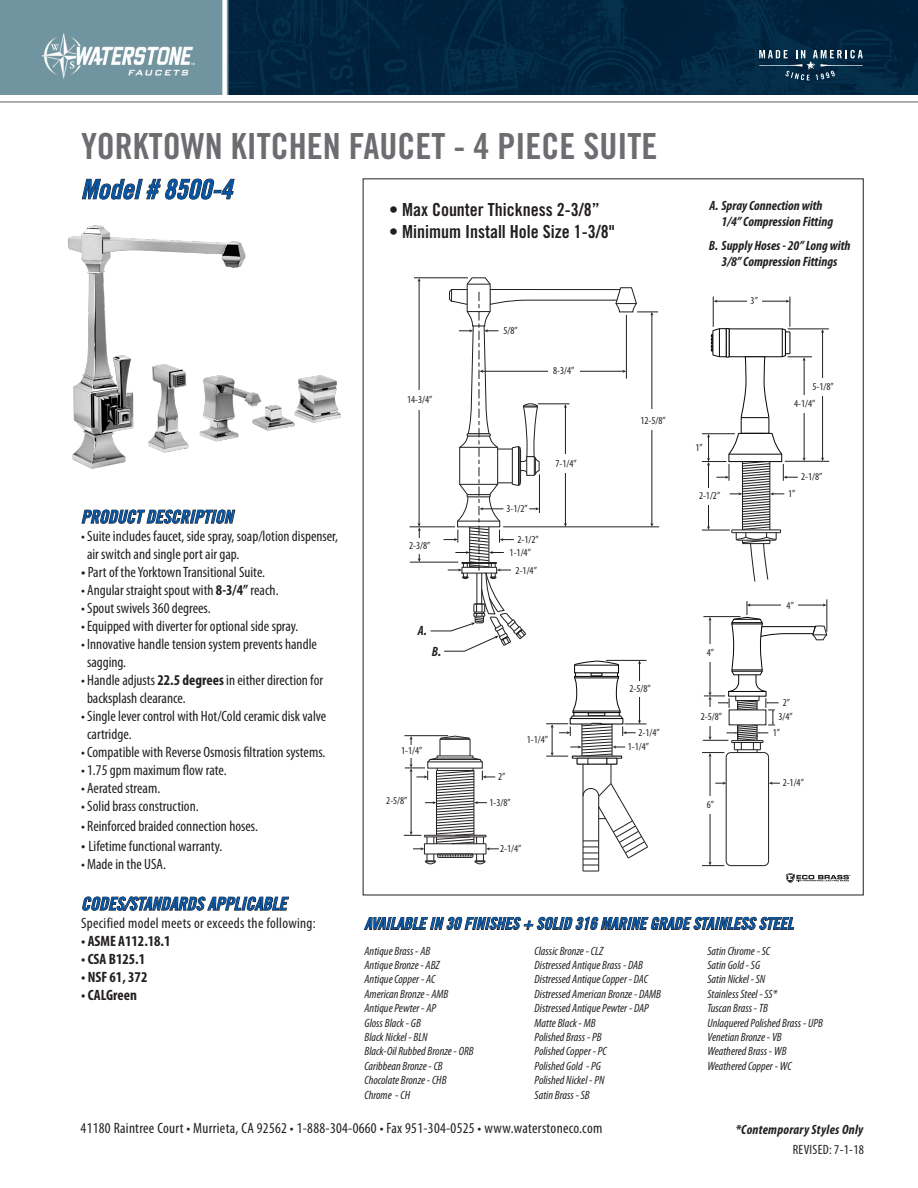
<style>
.page{position:relative;width:918px;height:1188px;background:#fff}
.page>*{position:absolute;margin:0;border:0;box-sizing:border-box;transform-origin:0 0}
.t1{font:36px "Trade Gothic Bold Cond Twenty";color:#6c6d70}
.t2{font:27px "Trade Gothic Bold Cond Twenty Obl";color:#0154a6}
.t3{font:18px "Trade Gothic Bold Cond Twenty";color:#231f20}
.t4{font:18px "Trade Gothic Bold Cond Twenty Obl";color:#0154a6}
.t5{font:16.5px "Trade Gothic Bold Cond Twenty Obl";color:#0154a6}
.t6{font:condensed 15px/18px "Myriad Pro";color:#231f20}
.t7{font:condensed 15px "Myriad Pro";letter-spacing:.02em;color:#231f20}
.t8{font:700 condensed 15px "Myriad Pro";color:#231f20}
.t9{font:italic 700 condensed 13.5px/16.2px "Myriad Pro";color:#231f20;text-align:center}
.t10{font:italic 700 condensed 13.5px "Myriad Pro";letter-spacing:.02em;color:#231f20}
.t11{font:condensed 13.5px "Myriad Pro";letter-spacing:.02em;color:#231f20}
.t12{font:italic condensed 12px/14.4px "Myriad Pro";color:#231f20}
.t13{font:condensed 10.5px/13.2px "Myriad Pro";color:#211e1e}
.t14{font:condensed 10.5px/14.1px "Myriad Pro";color:#231f20}
.s1{font-weight:700}
.s2{font-size:16.5px}
</style>
<div class="page">
<img style="left:0;top:0;width:918px;height:94px">
<hr style="left:0;top:101px;width:918px;height:2px;background:#939598">
<div style="left:222px;top:0;width:5px;height:98px;background:#fff"></div>
<svg style="left:759px;top:50px;width:104px;height:30px;background:#2b4c63"></svg>
<svg style="left:364px;top:917px;width:430px;height:13px"></svg>
<svg style="left:82px;top:178px;width:153px;height:22px"></svg>
<svg style="left:81px;top:509px;width:155px;height:15px"></svg>
<svg style="left:82px;top:896px;width:207px;height:15px"></svg>
<svg style="left:786px;top:873px;width:64px;height:10px"></svg>
<hr style="left:419px;top:281px;width:1px;height:243px;background:#211e1e">
<svg style="left:418px;top:523px;width:3px;height:39px"></svg>
<div style="left:414px;top:391px;width:12px;height:19px;background:#fff"></div>
<hr style="left:409px;top:527px;width:46px;height:1px;background:#211e1e">
<hr style="left:410px;top:562px;width:48px;height:1px;background:#211e1e">
<hr style="left:414px;top:278px;width:54px;height:1px;background:#211e1e">
<hr style="left:503px;top:527px;width:156px;height:1px;background:#211e1e">
<svg style="left:430px;top:277px;width:228px;height:375px"></svg>
<svg style="left:546px;top:660px;width:102px;height:212px"></svg>
<hr style="left:575px;top:665px;width:44px;height:1px;background:#050504">
<hr style="left:827px;top:599px;width:1px;height:33px;background:#211e1e">
<hr style="left:768px;top:757px;width:1px;height:104px;background:#211e1e">
<hr style="left:726px;top:757px;width:1px;height:104px;background:#211e1e">
<hr style="left:731px;top:865px;width:33px;height:1px;background:#211e1e">
<hr style="left:710px;top:756px;width:1px;height:107px;background:#211e1e">
<svg style="left:702px;top:861px;width:29px;height:5px"></svg>
<div style="left:706px;top:796px;width:9px;height:17px;background:#fff"></div>
<svg style="left:769px;top:782px;width:11px;height:3px"></svg>
<svg style="left:715px;top:782px;width:11px;height:3px"></svg>
<svg style="left:702px;top:601px;width:125px;height:157px"></svg>
<hr style="left:404px;top:735px;width:44px;height:1px;background:#231f20">
<svg style="left:404px;top:736px;width:95px;height:128px"></svg>
<div style="left:407px;top:745px;width:10px;height:13px;background:#fff"></div>
<hr style="left:785px;top:461px;width:44px;height:1px;background:#211e1e">
<hr style="left:788px;top:329px;width:41px;height:1px;background:#211e1e">
<hr style="left:822px;top:332px;width:1px;height:127px;background:#211e1e">
<svg style="left:821px;top:329px;width:3px;height:4px"></svg>
<div style="left:818px;top:378px;width:11px;height:18px;background:#fff"></div>
<hr style="left:713px;top:297px;width:1px;height:30px;background:#211e1e">
<hr style="left:790px;top:297px;width:1px;height:30px;background:#211e1e">
<hr style="left:716px;top:301px;width:71px;height:1px;background:#211e1e">
<div style="left:747px;top:296px;width:15px;height:11px;background:#fff"></div>
<svg style="left:702px;top:328px;width:110px;height:254px"></svg>
<img style="left:68px;top:225px;width:273px;height:244px">
<p class="t1" style="left:81px;top:125px;width:578px">YORKTOWN KITCHEN FAUCET - 4 PIECE SUITE</p>
<p class="t2" style="left:81px;top:173px;width:153px">Model # 8500-4</p>
<p class="t3" style="left:389px;top:198px;width:212px">• Max Counter Thickness 2-3/8”</p>
<p class="t3" style="left:389px;top:221px;width:227px">• Minimum Install Hole Size 1-3/8"</p>
<p class="t13" style="left:407px;top:393px;width:27px">14-3/4”</p>
<p class="t13" style="left:504px;top:324px;width:16px">5/8”</p>
<p class="t13" style="left:553px;top:364px;width:23px">8-3/4”</p>
<p class="t13" style="left:555px;top:457px;width:23px">7-1/4”</p>
<p class="t13" style="left:641px;top:413px;width:27px">12-5/8”</p>
<p class="t9" style="left:722px;top:197px;width:113px;text-align:left;text-indent:-12px">A. Spray Connection with<br>1/4” Compression Fitting</p>
<p class="t9" style="left:709px;top:237px;width:143px">B. Supply Hoses - 20” Long with<br>3/8” Compression Fittings</p>
<p class="t13" style="left:751px;top:294px;width:9px">3”</p>
<p class="t13" style="left:696px;top:440px;width:9px">1”</p>
<p class="t13" style="left:699px;top:489px;width:23px">2-1/2”</p>
<p class="t13" style="left:813px;top:380px;width:23px">5-1/8”</p>
<p class="t13" style="left:794px;top:397px;width:23px">4-1/4”</p>
<p class="t13" style="left:801px;top:470px;width:23px">2-1/8”</p>
<p class="t13" style="left:788px;top:487px;width:9px">1”</p>
<p class="t13" style="left:507px;top:502px;width:23px">3-1/2”</p>
<p class="t4" style="left:81px;top:506px;width:153px">PRODUCT DESCRIPTION</p>
<p class="t6" style="left:87px;top:527px;width:253px;text-indent:-6px">• Suite includes faucet, side spray, soap/lotion dispenser, air switch and single port air gap.</p>
<p class="t6" style="left:81px;top:563px;width:186px"><span class="s1">•</span> Part of the Yorktown Transitional Suite.</p>
<p class="t6" style="left:81px;top:581px;width:199px">• Angular straight spout with <span class="s1">8-3/4”</span> reach.</p>
<p class="t6" style="left:81px;top:599px;width:131px">• Spout swivels 360 degrees.</p>
<p class="t6" style="left:81px;top:617px;width:219px">• Equipped with diverter for optional side spray.</p>
<p class="t6" style="left:87px;top:635px;width:231px;text-indent:-6px">• Innovative handle tension system prevents handle sagging.</p>
<p class="t6" style="left:87px;top:671px;width:238px;text-indent:-6px">• Handle adjusts <span class="s1">22.5 degrees</span> in either direction for backsplash clearance.</p>
<p class="t6" style="left:87px;top:707px;width:241px;text-indent:-6px">• Single lever control with Hot/Cold ceramic disk valve cartridge.</p>
<p class="t6" style="left:81px;top:743px;width:246px">• Compatible with Reverse Osmosis filtration systems.</p>
<p class="t6" style="left:81px;top:761px;width:147px">• 1.75 gpm maximum flow rate.</p>
<p class="t6" style="left:81px;top:779px;width:81px">• Aerated stream.</p>
<p class="t6" style="left:81px;top:797px;width:119px">• Solid brass construction.</p>
<p class="t6" style="left:81px;top:817px;width:179px">• Reinforced braided connection hoses.</p>
<p class="t6" style="left:81px;top:837px;width:143px"><span class="s2">•</span> Lifetime functional warranty.</p>
<p class="t6" style="left:81px;top:855px;width:87px">• Made in the USA.</p>
<p class="t4" style="left:81px;top:893px;width:207px">CODES/STANDARDS APPLICABLE</p>
<p class="t7" style="left:81px;top:914px;width:236px">Specified model meets or exceeds the following:</p>
<p class="t8" style="left:81px;top:932px;width:91px">• ASME A112.18.1</p>
<p class="t8" style="left:81px;top:950px;width:66px">• CSA B125.1</p>
<p class="t8" style="left:81px;top:968px;width:68px">• NSF 61, 372</p>
<p class="t8" style="left:81px;top:986px;width:57px">• CALGreen</p>
<p class="t13" style="left:510px;top:533px;width:31px;text-indent:8px">2-1/2”<br>1-1/4”</p>
<p class="t13" style="left:516px;top:564px;width:23px">2-1/4”</p>
<p class="t13" style="left:409px;top:539px;width:23px">2-3/8”</p>
<p class="t13" style="left:787px;top:598px;width:9px">4”</p>
<p class="t9" style="left:418px;top:622px;width:11px">A.</p>
<p class="t9" style="left:432px;top:644px;width:11px">B.</p>
<p class="t13" style="left:707px;top:646px;width:9px">4”</p>
<p class="t14" style="left:629px;top:681px;width:23px">2-5/8”</p>
<p class="t13" style="left:778px;top:696px;width:16px;line-height:13.8px;text-align:center">2”<br>3/4”</p>
<p class="t13" style="left:773px;top:726px;width:9px">1”</p>
<p class="t13" style="left:701px;top:710px;width:23px">2-5/8”</p>
<p class="t14" style="left:527px;top:733px;width:23px">1-1/4”</p>
<p class="t14" style="left:628px;top:726px;width:33px;text-indent:11px">2-1/4”<br>1-1/4”</p>
<p class="t14" style="left:401px;top:744px;width:23px">1-1/4”</p>
<p class="t14" style="left:498px;top:769px;width:9px">2”</p>
<p class="t14" style="left:490px;top:795px;width:23px">1-3/8”</p>
<p class="t13" style="left:783px;top:776px;width:23px">2-1/4”</p>
<p class="t14" style="left:386px;top:793px;width:23px">2-5/8”</p>
<p class="t13" style="left:707px;top:798px;width:9px">6”</p>
<p class="t14" style="left:500px;top:841px;width:23px">2-1/4”</p>
<p class="t5" style="left:364px;top:914px;width:430px">AVAILABLE IN 30 FINISHES + SOLID 316 MARINE GRADE STAINLESS STEEL</p>
<p class="t12" style="left:364px;top:943px;width:111px">Antique Brass - AB<br>Antique Bronze - ABZ<br>Antique Copper - AC<br>American Bronze - AMB<br>Antique Pewter - AP<br>Gloss Black - GB<br>Black Nickel - BLN<br>Black-Oil Rubbed Bronze - ORB<br>Caribbean Bronze - CB<br>Chocolate Bronze - CHB<br>Chrome - CH</p>
<p class="t12" style="left:535px;top:943px;width:128px">Classic Bronze - CLZ<br>Distressed Antique Brass - DAB<br>Distressed Antique Copper - DAC<br>Distressed American Bronze - DAMB<br>Distressed Antique Pewter - DAP<br>Matte Black - MB<br>Polished Brass - PB<br>Polished Copper - PC<br>Polished Gold - PG<br>Polished Nickel - PN<br>Satin Brass - SB</p>
<p class="t12" style="left:707px;top:943px;width:117px">Satin Chrome - SC<br>Satin Gold - SG<br>Satin Nickel - SN<br>Stainless Steel - SS*<br>Tuscan Brass - TB<br>Unlaquered Polished Brass - UPB<br>Venetian Bronze - VB<br>Weathered Brass - WB<br>Weathered Copper - WC</p>
<p class="t7" style="left:81px;top:1119px;width:523px">41180 Raintree Court • Murrieta, CA 92562 • 1-888-304-0660 • Fax 951-304-0525 • www.waterstoneco.com</p>
<p class="t11" style="left:793px;top:1142px;width:73px">REVISED: 7-1-18</p>
<p class="t10" style="left:736px;top:1121px;width:129px">*Contemporary Styles Only</p>
</div>
